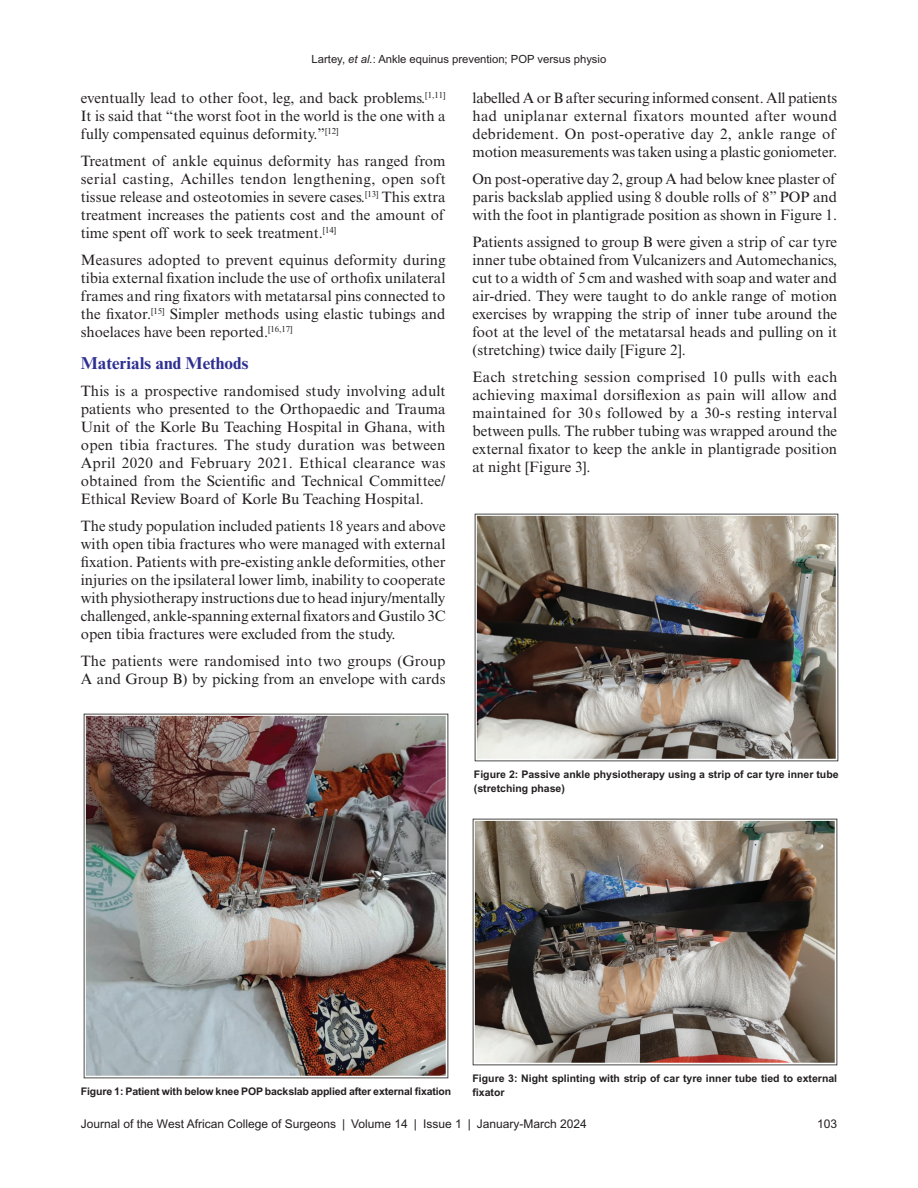
<style>
.page{position:relative;width:918px;height:1188px;background:#fff}
.page>*{position:absolute;margin:0;border:0;box-sizing:border-box;transform-origin:0 0}
.t1{font:700 17.25px "Times New Roman MT Std";color:#2e3092}
.t2{font:15px/18px "Times New Roman MT Std";color:#231f20;text-align:justify}
.t3{font:12px "Arial MT Std";color:#231f20}
.t4{font:11.25px "Arial MT Std";color:#231f20}
.t5{font:700 10.5px/13.5px "Arial MT Std";color:#231f20}
.s1{font-style:italic}
</style>
<div class="page">
<img style="left:84px;top:714px;width:365px;height:364px">
<img style="left:474px;top:513px;width:364px;height:249px">
<img style="left:473px;top:819px;width:364px;height:246px">
<p class="t4" style="left:312px;top:52px;width:296px">Lartey, <span class="s1">et al.</span>: Ankle equinus prevention; POP versus physio</p>
<p class="t2" style="left:81px;top:89px;width:366px">eventually lead to other foot, leg, and back problems.<sup>[1,11] </sup>It is said that “the worst foot in the world is the one with a fully compensated equinus deformity.”<sup>[12]</sup></p>
<p class="t2" style="left:81px;top:152px;width:366px">Treatment of ankle equinus deformity has ranged from serial casting, Achilles tendon lengthening, open soft tissue release and osteotomies in severe cases.<sup>[13]</sup> This extra treatment increases the patients cost and the amount of time spent off work to seek treatment.<sup>[14]</sup></p>
<p class="t2" style="left:81px;top:251px;width:366px">Measures adopted to prevent equinus deformity during tibia external fixation include the use of orthofix unilateral frames and ring fixators with metatarsal pins connected to the fixator.<sup>[15]</sup> Simpler methods using elastic tubings and shoelaces have been reported.<sup>[16,17]</sup></p>
<p class="t1" style="left:81px;top:353px;width:169px">Materials and Methods</p>
<p class="t2" style="left:81px;top:382px;width:366px">This is a prospective randomised study involving adult patients who presented to the Orthopaedic and Trauma Unit of the Korle Bu Teaching Hospital in Ghana, with open tibia fractures. The study duration was between April 2020 and February 2021. Ethical clearance was obtained from the Scientific and Technical Committee/ Ethical Review Board of Korle Bu Teaching Hospital.</p>
<p class="t2" style="left:81px;top:517px;width:366px">The study population included patients 18 years and above with open tibia fractures who were managed with external fixation. Patients with pre-existing ankle deformities, other injuries on the ipsilateral lower limb, inability to cooperate with physiotherapy instructions due to head injury/mentally challenged, ankle-spanning external fixators and Gustilo 3C open tibia fractures were excluded from the study.</p>
<p class="t2" style="left:81px;top:652px;width:366px">The patients were randomised into two groups (Group<br>A and Group B) by picking from an envelope with cards</p>
<p class="t2" style="left:473px;top:89px;width:366px">labelled A or B after securing informed consent. All patients had uniplanar external fixators mounted after wound debridement. On post-operative day 2, ankle range of motion measurements was taken using a plastic goniometer.</p>
<p class="t2" style="left:473px;top:170px;width:366px">On post-operative day 2, group A had below knee plaster of paris backslab applied using 8 double rolls of 8” POP and with the foot in plantigrade position as shown in Figure 1.</p>
<p class="t2" style="left:473px;top:233px;width:366px">Patients assigned to group B were given a strip of car tyre inner tube obtained from Vulcanizers and Automechanics, cut to a width of 5cm and washed with soap and water and air-dried. They were taught to do ankle range of motion exercises by wrapping the strip of inner tube around the foot at the level of the metatarsal heads and pulling on it (stretching) twice daily [Figure 2].</p>
<p class="t2" style="left:473px;top:368px;width:366px">Each stretching session comprised 10 pulls with each achieving maximal dorsiflexion as pain will allow and maintained for 30 s followed by a 30-s resting interval between pulls. The rubber tubing was wrapped around the external fixator to keep the ankle in plantigrade position at night [Figure 3].</p>
<p class="t5" style="left:474px;top:768px;width:366px">Figure 2: Passive ankle physiotherapy using a strip of car tyre inner tube (stretching phase)</p>
<p class="t5" style="left:81px;top:1084px;width:372px">Figure 1: Patient with below knee POP backslab applied after external fixation</p>
<p class="t5" style="left:473px;top:1071px;width:366px">Figure 3: Night splinting with strip of car tyre inner tube tied to external fixator</p>
<p class="t3" style="left:81px;top:1117px;width:508px">Journal of the West African College of Surgeons | Volume 14 | Issue 1 | January-March 2024</p>
<p class="t3" style="left:817px;top:1117px;width:22px">103</p>
</div>
